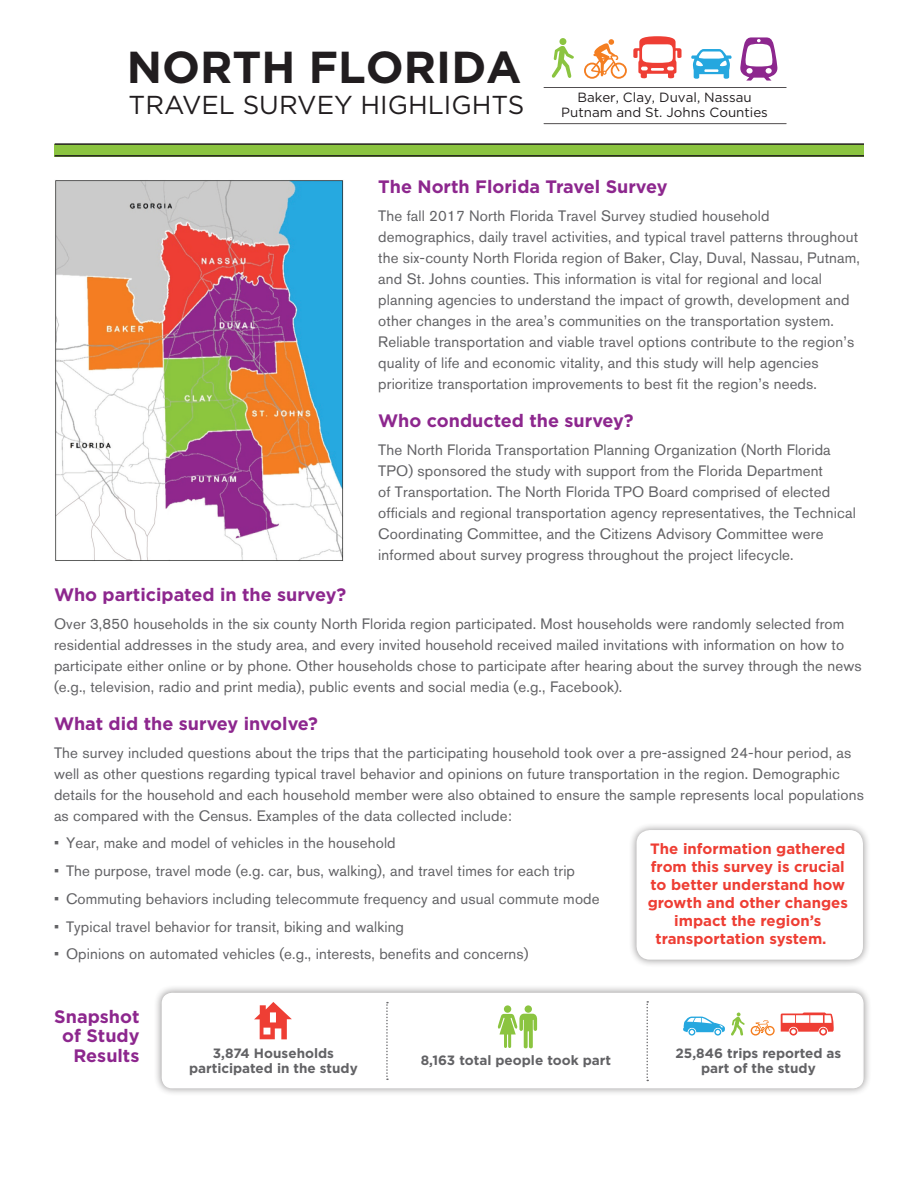
<style>
.page{position:relative;width:918px;height:1188px;background:#fff}
.page>*{position:absolute;margin:0;border:0;box-sizing:border-box;transform-origin:0 0}
.t1{font:700 44.7px "Gotham";color:#211d1f}
.t2{font:25.95px "Gotham";color:#211d1f}
.t3{font:700 18px/19.5px "Gotham";color:#8d278e;text-align:right}
.t4{font:15px/21px "Akzidenz Grotesk Std";letter-spacing:.01em;color:#626265}
.t5{font:700 15px "Gotham";color:#ee3e34}
.t6{font:700 13.5px/15px "Gotham";color:#626265;text-align:center}
.t7{font:13.35px/15.1px "Gotham";color:#211d1f;text-align:center}
</style>
<div class="page">
<div style="left:55px;top:144px;width:809px;height:13px;background:#8bc440"></div>
<hr style="left:55px;top:143px;width:809px;height:2px;background:#231f20">
<hr style="left:55px;top:155px;width:809px;height:2px;background:#231f20">
<img style="left:55px;top:180px;width:289px;height:381px">
<div style="left:153px;top:985px;width:719px;height:111px;background:#231f20;opacity:.5"></div>
<div style="left:162px;top:993px;width:701px;height:95px;background:#fff;border-radius:10px"></div>
<div style="left:162px;top:993px;width:702px;height:95px;border:1px solid #fff;border-radius:10px"></div>
<svg style="left:646px;top:1001px;width:2px;height:80px"></svg>
<svg style="left:254px;top:1002px;width:38px;height:37px"></svg>
<div style="left:504px;top:1005px;width:7px;height:8px;background:#8bc440;border-radius:50%"></div>
<div style="left:525px;top:1005px;width:7px;height:8px;background:#8bc440;border-radius:50%"></div>
<svg style="left:497px;top:1014px;width:40px;height:35px"></svg>
<svg style="left:386px;top:1002px;width:2px;height:78px"></svg>
<svg style="left:731px;top:1012px;width:14px;height:24px"></svg>
<svg style="left:751px;top:1020px;width:24px;height:16px"></svg>
<svg style="left:683px;top:1017px;width:42px;height:19px"></svg>
<svg style="left:781px;top:1013px;width:53px;height:23px"></svg>
<hr style="left:544px;top:87px;width:243px;height:1px;background:#211d1f">
<hr style="left:544px;top:123px;width:243px;height:1px;background:#211d1f">
<svg style="left:691px;top:49px;width:41px;height:30px"></svg>
<svg style="left:633px;top:36px;width:49px;height:43px"></svg>
<svg style="left:740px;top:37px;width:38px;height:44px"></svg>
<svg style="left:584px;top:39px;width:43px;height:40px"></svg>
<div style="left:559px;top:38px;width:7px;height:7px;background:#8bc440;border-radius:50%"></div>
<svg style="left:552px;top:46px;width:22px;height:32px"></svg>
<div style="left:628px;top:822px;width:243px;height:146px;background:#231f20;opacity:.5"></div>
<div style="left:637px;top:831px;width:225px;height:128px;background:#fff;border-radius:13px"></div>
<div style="left:637px;top:830px;width:226px;height:130px;border:2px solid #fff;border-radius:13px"></div>
<h1 class="t1" style="left:127px;top:37px;width:396px">NORTH FLORIDA</h1>
<h2 class="t2" style="left:129px;top:88px;width:397px">TRAVEL SURVEY HIGHLIGHTS</h2>
<p class="t7" style="left:561px;top:90px;width:208px">Baker, Clay, Duval, Nassau<br>Putnam and St. Johns Counties</p>
<p class="t3" style="left:378px;top:177px;width:291px">The North Florida Travel Survey</p>
<p class="t4" style="left:378px;top:205px;width:483px">The fall 2017 North Florida Travel Survey studied household demographics, daily travel activities, and typical travel patterns throughout the six-county North Florida region of Baker, Clay, Duval, Nassau, Putnam, and St. Johns counties. This information is vital for regional and local planning agencies to understand the impact of growth, development and other changes in the area’s communities on the transportation system.<br>Reliable transportation and viable travel options contribute to the region’s quality of life and economic vitality, and this study will help agencies prioritize transportation improvements to best fit the region’s needs.</p>
<p class="t3" style="left:378px;top:411px;width:257px">Who conducted the survey?</p>
<p class="t4" style="left:378px;top:439px;width:479px">The North Florida Transportation Planning Organization (North Florida TPO) sponsored the study with support from the Florida Department<br>of Transportation. The North Florida TPO Board comprised of elected officials and regional transportation agency representatives, the Technical Coordinating Committee, and the Citizens Advisory Committee were informed about survey progress throughout the project lifecycle.</p>
<p class="t3" style="left:54px;top:585px;width:294px">Who participated in the survey?</p>
<p class="t4" style="left:54px;top:613px;width:809px">Over 3,850 households in the six county North Florida region participated. Most households were randomly selected from residential addresses in the study area, and every invited household received mailed invitations with information on how to participate either online or by phone. Other households chose to participate after hearing about the survey through the news (e.g., television, radio and print media), public events and social media (e.g., Facebook).</p>
<p class="t3" style="left:54px;top:714px;width:266px">What did the survey involve?</p>
<p class="t4" style="left:54px;top:742px;width:811px">The survey included questions about the trips that the participating household took over a pre-assigned 24-hour period, as well as other questions regarding typical travel behavior and opinions on future transportation in the region. Demographic details for the household and each household member were also obtained to ensure the sample represents local populations as compared with the Census. Examples of the data collected include:</p>
<p class="t4" style="left:54px;top:833px;width:343px">• Year, make and model of vehicles in the household</p>
<p class="t4" style="left:54px;top:860px;width:523px">• The purpose, travel mode (e.g. car, bus, walking), and travel times for each trip</p>
<p class="t4" style="left:54px;top:888px;width:547px">• Commuting behaviors including telecommute frequency and usual commute mode</p>
<p class="t4" style="left:54px;top:916px;width:352px">• Typical travel behavior for transit, biking and walking</p>
<p class="t4" style="left:54px;top:944px;width:476px">• Opinions on automated vehicles (e.g., interests, benefits and concerns)</p>
<p class="t5" style="left:650px;top:839px;width:197px">The information gathered</p>
<p class="t5" style="left:651px;top:857px;width:195px">from this survey is crucial</p>
<p class="t5" style="left:651px;top:875px;width:196px">to better understand how</p>
<p class="t5" style="left:648px;top:893px;width:202px">growth and other changes</p>
<p class="t5" style="left:674px;top:911px;width:149px">impact the region’s</p>
<p class="t5" style="left:656px;top:929px;width:172px">transportation system.</p>
<p class="t3" style="left:54px;top:1006px;width:87px">Snapshot of Study<br>Results</p>
<p class="t6" style="left:189px;top:1045px;width:170px">3,874 Households participated in the study</p>
<p class="t6" style="left:421px;top:1053px;width:192px">8,163 total people took part</p>
<p class="t6" style="left:676px;top:1045px;width:167px">25,846 trips reported as part of the study</p>
</div>
